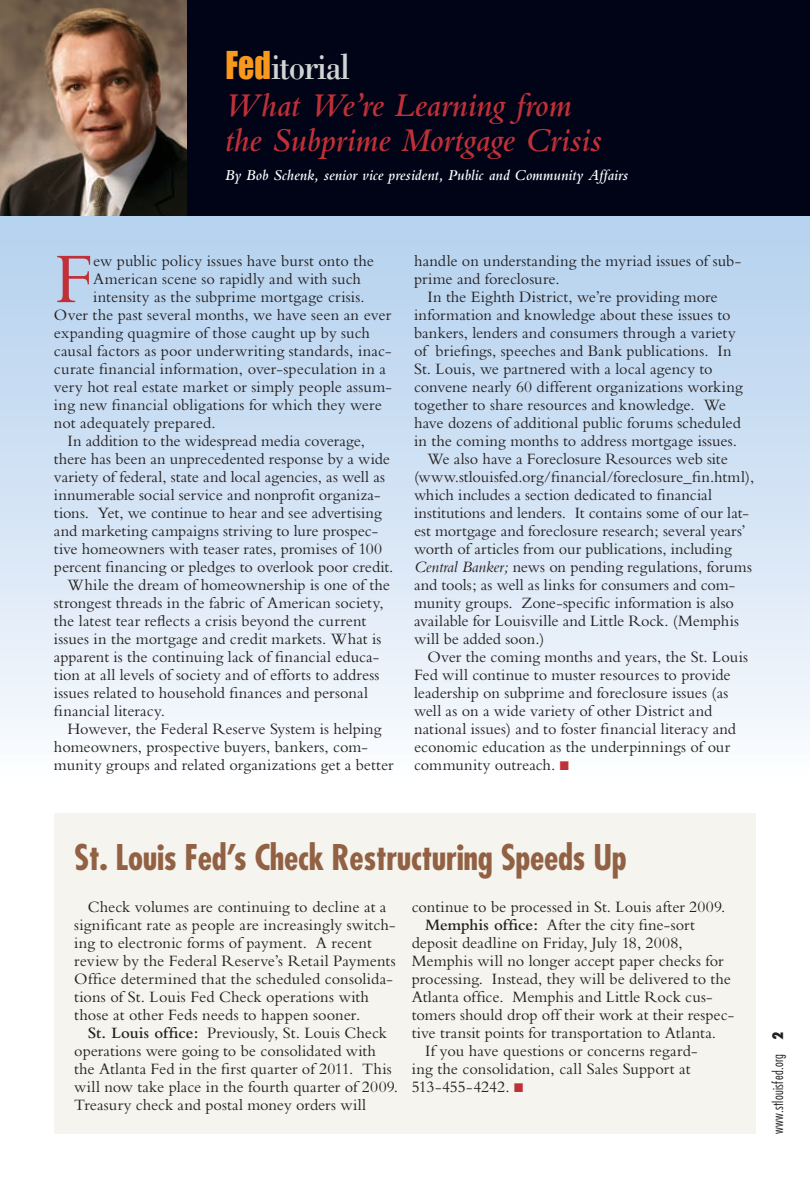
<style>
.page{position:relative;width:810px;height:1188px;background:#fff}
.page>*{position:absolute;margin:0;border:0;box-sizing:border-box;transform-origin:0 0}
.t1{font:74.4px "Bembo";color:#c03038}
.t2{font:37.5px "Bodoni";letter-spacing:-.04em;color:#d1d3d4;scale:.88 1}
.t3{font:italic 600 34.65px/35.1px "Bembo";color:#c03038;scale:.95 1}
.t4{font:700 condensed 34.5px "Futura";letter-spacing:-.01em;color:#926144}
.t5{font:16.5px/18px "Bembo";color:#231f20}
.t6{font:italic 600 15.75px "Bembo";letter-spacing:.01em;color:#fff;scale:.95 1}
.t7{font:300 condensed 14.1px "Futura";letter-spacing:.025em;color:#231f20;scale:.95 1}
.s1{font-family:"Impact";font-size:35.25px;color:#f8981d}
.s2{font-style:italic}
.s3{color:#c03038}
.s4{font-weight:600}
.s5{font-weight:800}
</style>
<div class="page">
<svg style="left:0;top:216px;width:810px;height:511px;background:#d2e2f4"></svg>
<div style="left:0;top:0;width:810px;height:216px;background:#000416"></div>
<img style="left:0;top:0;width:187px;height:216px">
<div style="left:54px;top:813px;width:702px;height:321px;background:#f5f4ee"></div>
<h2 class="t2" style="left:226px;top:44px;width:143px"><span class="s1">Fed</span>itorial</h2>
<h3 class="t3" style="left:225px;top:87px;width:398px">What We’re Learning from the Subprime Mortgage Crisis</h3>
<p class="t6" style="left:225px;top:166px;width:426px">By Bob Schenk, senior vice president, Public and Community Affairs</p>
<h1 class="t1" style="left:54px;top:235px;width:41px">F</h1>
<p class="t5" style="left:93px;top:252px;width:282px">ew public policy issues have burst onto the</p>
<p class="t5" style="left:93px;top:270px;width:270px">American scene so rapidly and with such</p>
<p class="t5" style="left:93px;top:288px;width:273px">intensity as the subprime mortgage crisis.</p>
<p class="t5" style="left:54px;top:306px;width:339px">Over the past several months, we have seen an ever</p>
<p class="t5" style="left:54px;top:324px;width:318px">expanding quagmire of those caught up by such</p>
<p class="t5" style="left:54px;top:342px;width:339px">causal factors as poor underwriting standards, inac-</p>
<p class="t5" style="left:54px;top:360px;width:334px">curate financial information, over-speculation in a</p>
<p class="t5" style="left:54px;top:378px;width:340px">very hot real estate market or simply people assum-</p>
<p class="t5" style="left:54px;top:396px;width:329px">ing new financial obligations for which they were</p>
<p class="t5" style="left:54px;top:414px;width:163px">not adequately prepared.</p>
<p class="t5" style="left:67px;top:432px;width:299px">In addition to the widespread media coverage,</p>
<p class="t5" style="left:54px;top:450px;width:338px">there has been an unprecedented response by a wide</p>
<p class="t5" style="left:54px;top:468px;width:333px">variety of federal, state and local agencies, as well as</p>
<p class="t5" style="left:54px;top:486px;width:328px">innumerable social service and nonprofit organiza-</p>
<p class="t5" style="left:54px;top:504px;width:329px">tions. Yet, we continue to hear and see advertising</p>
<p class="t5" style="left:54px;top:522px;width:326px">and marketing campaigns striving to lure prospec-</p>
<p class="t5" style="left:54px;top:540px;width:330px">tive homeowners with teaser rates, promises of 100</p>
<p class="t5" style="left:54px;top:558px;width:341px">percent financing or pledges to overlook poor credit.</p>
<p class="t5" style="left:67px;top:576px;width:324px">While the dream of homeownership is one of the</p>
<p class="t5" style="left:54px;top:594px;width:331px">strongest threads in the fabric of American society,</p>
<p class="t5" style="left:54px;top:612px;width:314px">the latest tear reflects a crisis beyond the current</p>
<p class="t5" style="left:54px;top:630px;width:329px">issues in the mortgage and credit markets. What is</p>
<p class="t5" style="left:54px;top:648px;width:327px">apparent is the continuing lack of financial educa-</p>
<p class="t5" style="left:54px;top:666px;width:327px">tion at all levels of society and of efforts to address</p>
<p class="t5" style="left:54px;top:684px;width:316px">issues related to household finances and personal</p>
<p class="t5" style="left:54px;top:702px;width:112px">financial literacy.</p>
<p class="t5" style="left:67px;top:720px;width:316px">However, the Federal Reserve System is helping</p>
<p class="t5" style="left:54px;top:738px;width:316px">homeowners, prospective buyers, bankers, com-</p>
<p class="t5" style="left:54px;top:756px;width:341px">munity groups and related organizations get a better</p>
<p class="t5" style="left:414px;top:252px;width:329px">handle on understanding the myriad issues of sub&shy;prime and foreclosure.</p>
<p class="t5" style="left:427px;top:288px;width:292px">In the Eighth District, we’re providing more</p>
<p class="t5" style="left:414px;top:306px;width:318px">information and knowledge about these issues to</p>
<p class="t5" style="left:414px;top:324px;width:323px">bankers, lenders and consumers through a variety</p>
<p class="t5" style="left:414px;top:342px;width:319px">of briefings, speeches and Bank publications. In</p>
<p class="t5" style="left:414px;top:360px;width:300px">St. Louis, we partnered with a local agency to</p>
<p class="t5" style="left:414px;top:378px;width:330px">convene nearly 60 different organizations working</p>
<p class="t5" style="left:414px;top:396px;width:314px">together to share resources and knowledge. We</p>
<p class="t5" style="left:414px;top:414px;width:328px">have dozens of additional public forums scheduled</p>
<p class="t5" style="left:414px;top:432px;width:325px">in the coming months to address mortgage issues.</p>
<p class="t5" style="left:427px;top:450px;width:302px">We also have a Foreclosure Resources web site</p>
<p class="t5" style="left:414px;top:468px;width:342px">(www.stlouisfed.org/financial/foreclosure_fin.html),</p>
<p class="t5" style="left:414px;top:486px;width:300px">which includes a section dedicated to financial</p>
<p class="t5" style="left:414px;top:504px;width:337px">institutions and lenders. It contains some of our lat-</p>
<p class="t5" style="left:414px;top:522px;width:333px">est mortgage and foreclosure research; several years’</p>
<p class="t5" style="left:414px;top:540px;width:319px">worth of articles from our publications, including</p>
<p class="t5" style="left:414px;top:558px;width:340px"><span class="s2">Central Banker;</span> news on pending regulations, forums</p>
<p class="t5" style="left:414px;top:576px;width:323px">and tools; as well as links for consumers and com-</p>
<p class="t5" style="left:414px;top:594px;width:322px">munity groups. Zone-specific information is also</p>
<p class="t5" style="left:414px;top:612px;width:326px">available for Louisville and Little Rock. (Memphis</p>
<p class="t5" style="left:414px;top:630px;width:132px">will be added soon.)</p>
<p class="t5" style="left:427px;top:648px;width:322px">Over the coming months and years, the St. Louis</p>
<p class="t5" style="left:414px;top:666px;width:318px">Fed will continue to muster resources to provide</p>
<p class="t5" style="left:414px;top:684px;width:316px">leadership on subprime and foreclosure issues (as</p>
<p class="t5" style="left:414px;top:702px;width:300px">well as on a wide variety of other District and</p>
<p class="t5" style="left:414px;top:720px;width:324px">national issues) and to foster financial literacy and</p>
<p class="t5" style="left:414px;top:738px;width:318px">economic education as the underpinnings of our</p>
<p class="t5" style="left:414px;top:756px;width:157px">community outreach. <span class="s3">■</span></p>
<h3 class="t4" style="left:74px;top:836px;width:554px">St. Louis Fed’s Check Restructuring Speeds Up</h3>
<p class="t5" style="left:74px;top:898px;width:323px;text-indent:13px">Check volumes are continuing to decline at a significant rate as people are increasingly switch&shy;ing to electronic forms of payment. A recent review by the Federal Reserve’s Retail Payments Office determined that the scheduled consolida&shy;tions of St. Louis Fed Check operations with those at other Feds needs to happen sooner.</p>
<p class="t5" style="left:74px;top:1024px;width:325px;text-indent:13px"><span class="s4">St. Louis office:</span> Previously, St. Louis Check operations were going to be consolidated with the Atlanta Fed in the first quarter of 2011. This will now take place in the fourth quarter of 2009.<br>Treasury check and postal money orders will</p>
<p class="t5" style="left:412px;top:898px;width:315px">continue to be processed in St. Louis after 2009.</p>
<p class="t5" style="left:425px;top:916px;width:271px"><span class="s4">Memphis office:</span> After the city fine-sort</p>
<p class="t5" style="left:412px;top:934px;width:273px">deposit deadline on Friday, July 18, 2008,</p>
<p class="t5" style="left:412px;top:952px;width:313px">Memphis will no longer accept paper checks for</p>
<p class="t5" style="left:412px;top:970px;width:321px">processing. Instead, they will be delivered to the</p>
<p class="t5" style="left:412px;top:988px;width:302px">Atlanta office. Memphis and Little Rock cus-</p>
<p class="t5" style="left:412px;top:1006px;width:324px">tomers should drop off their work at their respec-</p>
<p class="t5" style="left:412px;top:1024px;width:306px">tive transit points for transportation to Atlanta.</p>
<p class="t5" style="left:425px;top:1042px;width:274px">If you have questions or concerns regard-</p>
<p class="t5" style="left:412px;top:1060px;width:280px">ing the consolidation, call Sales Support at</p>
<p class="t5" style="left:412px;top:1078px;width:113px">513-455-4242. <span class="s3">■</span></p>
<p class="t7" style="left:769px;top:1134px;width:109px;rotate:-90deg">www.stlouisfed.org <span class="s5">2</span></p>
</div>
